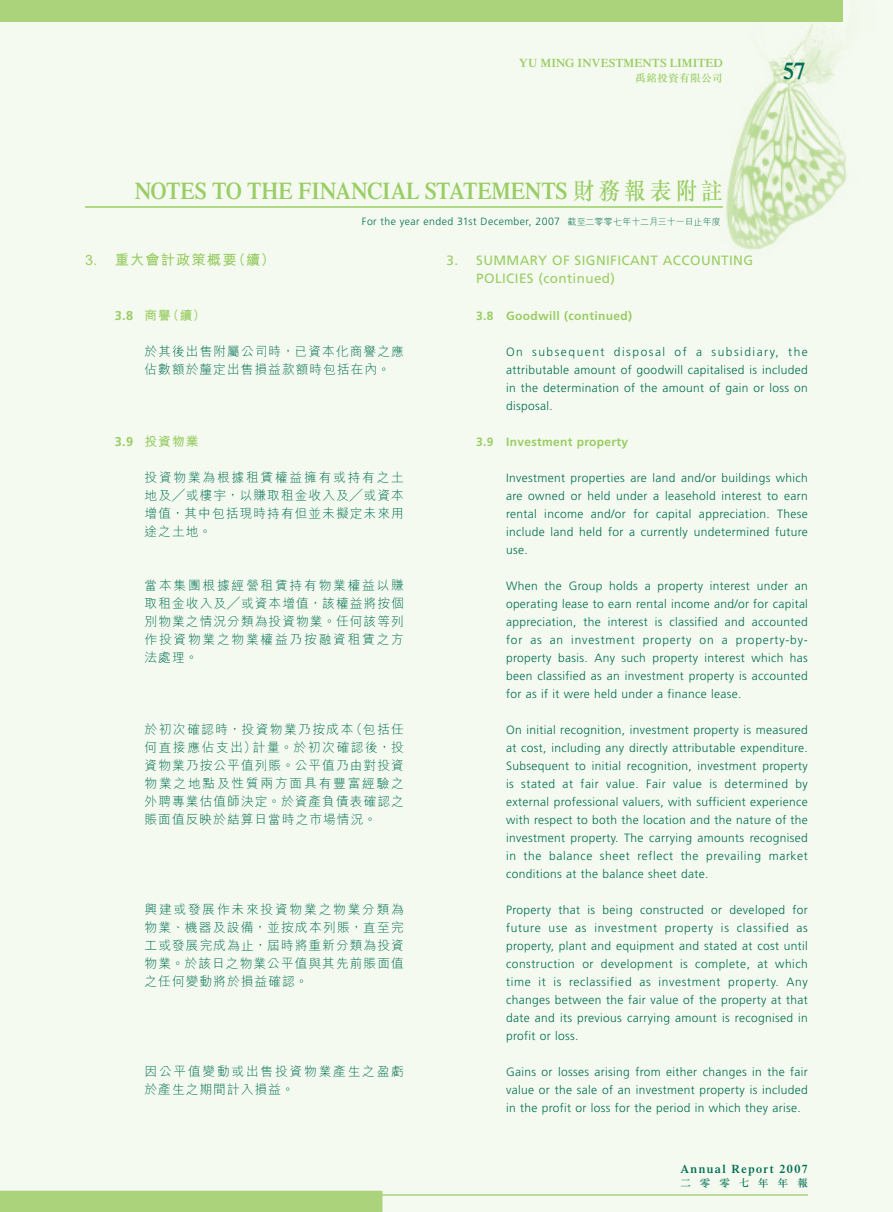
<style>
.page{position:relative;width:893px;height:1212px;background:#f5faf0}
.page>*{position:absolute;margin:0;border:0;box-sizing:border-box;transform-origin:0 0}
.t1{font:600 24px "Times LT Std";letter-spacing:-.01em;color:#99cd65;scale:.9 1}
.t2{font:600 24px "Times LT Std";color:#006e53}
.t3{font:14.25px "M Hei HK Bold B5 pc H";letter-spacing:.08em;color:#99cd65}
.t4{font:13.5px/18px "Frutiger LT Std";letter-spacing:.03em;color:#99cd65}
.t5{font:12.75px/18px "M Hei HK Light B5 pc H";letter-spacing:.08em;color:#006e53;text-align:justify}
.t6{font:12.75px/18px "M Hei HK Light B5 pc H";letter-spacing:.14em;color:#006e53}
.t7{font:12.75px "M Hei HK Bold B5 pc H";letter-spacing:.08em;color:#99cd65}
.t8{font:300 12px/18px "Frutiger LT Std";letter-spacing:.03em;color:#006e53;text-align:justify}
.t9{font:700 12px "Frutiger LT Std";letter-spacing:.03em;color:#99cd65}
.t10{font:600 12px "Times LT Std";letter-spacing:.01em;color:#99cd65}
.t11{font:600 12px "Times LT Std";letter-spacing:.125em;color:#006e53}
.t12{font:300 10.5px "Frutiger LT Std";letter-spacing:.04em;color:#006e53}
.t13{font:10.5px "M Sung HK Medium B5 pc H";letter-spacing:-.005em;color:#99cd65;scale:1.05 1}
.t14{font:10.5px "M Sung HK Medium B5 pc H";letter-spacing:.86em;color:#006e53}
.s1{font-family:"M Sung HK Medium B5 pc H";font-weight:400}
.s2{font-family:"M Hei HK Light B5 pc H";font-weight:400;font-size:9px}
.s3{font-family:"Frutiger LT Std";font-weight:700}
</style>
<div class="page">
<hr style="left:85px;top:206px;width:638px;height:2px;background:#99cd65">
<hr style="left:85px;top:1194px;width:723px;height:2px;background:#aad37c">
<div style="left:0;top:0;width:843px;height:21px;background:#aad37c"></div>
<div style="left:0;top:1191px;width:382px;height:21px;background:#aad37c"></div>
<p class="t10" style="left:519px;top:59px;width:205px">YU MING INVESTMENTS LIMITED</p>
<p class="t13" style="left:635px;top:74px;width:85px">禹銘投資有限公司</p>
<h1 class="t1" style="left:135px;top:182px;width:655px">NOTES TO THE FINANCIAL STATEMENTS <span class="s1">財務報表附註</span></h1>
<p class="t12" style="left:362px;top:215px;width:360px">For the year ended 31st December, 2007 <span class="s2">截至二零零七年十二月三十一日止年度</span></p>
<h1 class="t2" style="left:783px;top:63px;width:24px">57</h1>
<p class="t3" style="left:85px;top:255px;width:192px">3. 重大會計政策概要（續）</p>
<p class="t7" style="left:115px;top:310px;width:92px"><span class="s3">3.8</span> 商譽（續）</p>
<p class="t5" style="left:145px;top:343px;width:261px">於其後出售附屬公司時，已資本化商譽之應佔數額於釐定出售損益款額時包括在內。</p>
<p class="t7" style="left:115px;top:436px;width:85px"><span class="s3">3.9</span> 投資物業</p>
<p class="t5" style="left:145px;top:469px;width:261px">投資物業為根據租賃權益擁有或持有之土地及╱或樓宇，以賺取租金收入及╱或資本增值，其中包括現時持有但並未擬定未來用途之土地。</p>
<p class="t5" style="left:145px;top:577px;width:261px">當本集團根據經營租賃持有物業權益以賺取租金收入及╱或資本增值，該權益將按個別物業之情況分類為投資物業。任何該等列作投資物業之物業權益乃按融資租賃之方法處理。</p>
<p class="t5" style="left:145px;top:721px;width:261px">於初次確認時，投資物業乃按成本（包括任何直接應佔支出）計量。於初次確認後，投資物業乃按公平值列賬。公平值乃由對投資物業之地點及性質兩方面具有豐富經驗之外聘專業估值師決定。於資產負債表確認之賬面值反映於結算日當時之市場情況。</p>
<p class="t5" style="left:145px;top:901px;width:261px">興建或發展作未來投資物業之物業分類為物業、機器及設備，並按成本列賬，直至完工或發展完成為止，屆時將重新分類為投資物業。於該日之物業公平值與其先前賬面值之任何變動將於損益確認。</p>
<p class="t6" style="left:145px;top:1063px;width:261px">因公平值變動或出售投資物業產生之盈虧於產生之期間計入損益。</p>
<p class="t4" style="left:476px;top:252px;width:278px;text-indent:-30px">3. SUMMARY OF SIGNIFICANT ACCOUNTING<br>POLICIES (continued)</p>
<p class="t9" style="left:476px;top:308px;width:157px">3.8 Goodwill (continued)</p>
<p class="t8" style="left:506px;top:344px;width:303px">On subsequent disposal of a subsidiary, the attributable amount of goodwill capitalised is included in the determination of the amount of gain or loss on disposal.</p>
<p class="t9" style="left:476px;top:434px;width:153px">3.9 Investment property</p>
<p class="t8" style="left:506px;top:470px;width:303px">Investment properties are land and/or buildings which are owned or held under a leasehold interest to earn rental income and/or for capital appreciation. These include land held for a currently undetermined future use.</p>
<p class="t8" style="left:506px;top:578px;width:303px">When the Group holds a property interest under an operating lease to earn rental income and/or for capital appreciation, the interest is classified and accounted for as an investment property on a property-by&shy;property basis. Any such property interest which has been classified as an investment property is accounted for as if it were held under a finance lease.</p>
<p class="t8" style="left:506px;top:722px;width:303px">On initial recognition, investment property is measured at cost, including any directly attributable expenditure.<br>Subsequent to initial recognition, investment property is stated at fair value. Fair value is determined by external professional valuers, with sufficient experience with respect to both the location and the nature of the investment property. The carrying amounts recognised in the balance sheet reflect the prevailing market conditions at the balance sheet date.</p>
<p class="t8" style="left:506px;top:902px;width:303px">Property that is being constructed or developed for future use as investment property is classified as property, plant and equipment and stated at cost until construction or development is complete, at which time it is reclassified as investment property. Any changes between the fair value of the property at that date and its previous carrying amount is recognised in profit or loss.</p>
<p class="t8" style="left:506px;top:1064px;width:303px">Gains or losses arising from either changes in the fair value or the sale of an investment property is included in the profit or loss for the period in which they arise.</p>
<p class="t11" style="left:680px;top:1164px;width:129px">Annual Report 2007</p>
<p class="t14" style="left:680px;top:1179px;width:129px">二零零七年年報</p>
</div>
